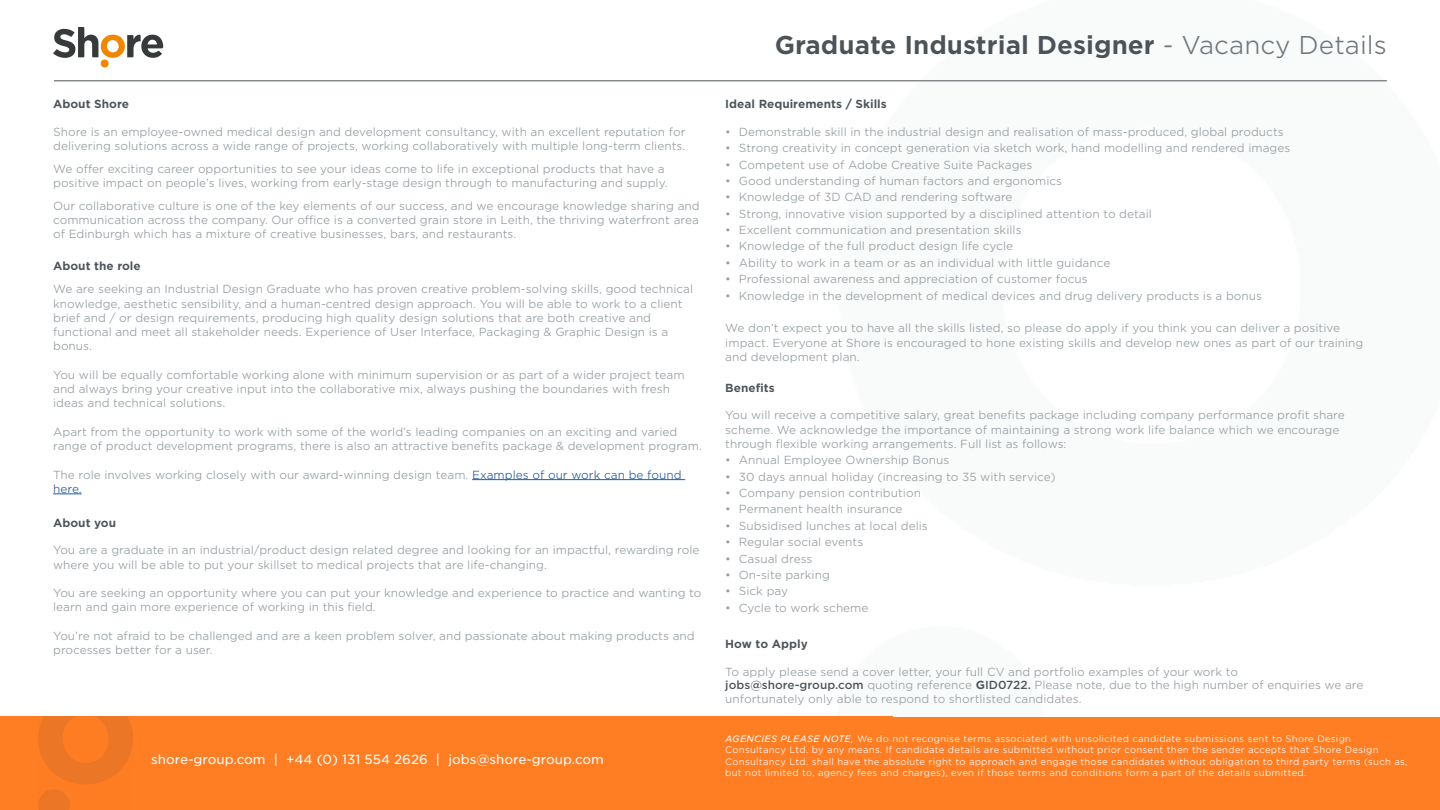
<style>
.page{position:relative;width:1440px;height:810px;background:#fff}
.page>*{position:absolute;margin:0;border:0;box-sizing:border-box;transform-origin:0 0}
.t1{font:700 24.75px "Gotham S Sm";color:#4c5358}
.t2{font:12.75px "Gotham S Sm";color:#fff}
.t3{font:300 11.25px/14.2px "Gotham S Sm";color:#939ba0}
.t4{font:700 11.25px "Gotham S Sm";color:#4c5358}
.t5{font:300 9px/11.2px "Gotham S Sm";letter-spacing:.03em;color:#fff}
.s1{color:#275b9b}
.s2{font-weight:300;color:#71797e}
.s3{font-weight:500;color:#4c5358}
.s4{font-weight:700;color:#4c5358}
.s5{font-weight:400;font-style:italic}
</style>
<div class="page">
<div style="left:882px;top:717px;width:558px;height:93px;background:#ff7e23"></div>
<svg style="left:53px;top:27px;width:110px;height:41px"></svg>
<hr style="left:54px;top:81px;width:1333px;height:1px;background:#4c5358">
<div style="left:0;top:717px;width:893px;height:93px;background:#ff7d23"></div>
<hr style="left:472px;top:479px;width:213px;height:1px;background:#275b9b">
<svg style="left:53px;top:494px;width:29px;height:1px"></svg>
<p class="t4" style="left:53px;top:96px;width:77px">About Shore</p>
<p class="t3" style="left:53px;top:124px;width:634px">Shore is an employee-owned medical design and development consultancy, with an excellent reputation for delivering solutions across a wide range of projects, working collaboratively with multiple long-term clients.</p>
<p class="t3" style="left:53px;top:161px;width:616px">We offer exciting career opportunities to see your ideas come to life in exceptional products that have a positive impact on people’s lives, working from early-stage design through to manufacturing and supply.</p>
<p class="t3" style="left:53px;top:198px;width:648px;text-align:justify">Our collaborative culture is one of the key elements of our success, and we encourage knowledge sharing and communication across the company. Our office is a converted grain store in Leith, the thriving waterfront area of Edinburgh which has a mixture of creative businesses, bars, and restaurants.</p>
<p class="t4" style="left:53px;top:258px;width:89px">About the role</p>
<p class="t3" style="left:53px;top:282px;width:642px">We are seeking an Industrial Design Graduate who has proven creative problem-solving skills, good technical knowledge, aesthetic sensibility, and a human-centred design approach. You will be able to work to a client brief and / or design requirements, producing high quality design solutions that are both creative and functional and meet all stakeholder needs. Experience of User Interface, Packaging &amp; Graphic Design is a bonus.</p>
<p class="t3" style="left:53px;top:367px;width:633px">You will be equally comfortable working alone with minimum supervision or as part of a wider project team and always bring your creative input into the collaborative mix, always pushing the boundaries with fresh ideas and technical solutions.</p>
<p class="t3" style="left:53px;top:424px;width:650px">Apart from the opportunity to work with some of the world’s leading companies on an exciting and varied range of product development programs, there is also an attractive benefits package &amp; development program.</p>
<p class="t3" style="left:53px;top:467px;width:630px">The role involves working closely with our award-winning design team. <span class="s1">Examples of our work can be found here.</span></p>
<p class="t4" style="left:53px;top:515px;width:65px">About you</p>
<p class="t3" style="left:53px;top:543px;width:648px">You are a graduate in an industrial/product design related degree and looking for an impactful, rewarding role where you will be able to put your skillset to medical projects that are life-changing.</p>
<p class="t3" style="left:53px;top:586px;width:650px">You are seeking an opportunity where you can put your knowledge and experience to practice and wanting to learn and gain more experience of working in this field.</p>
<p class="t3" style="left:53px;top:628px;width:643px">You’re not afraid to be challenged and are a keen problem solver, and passionate about making products and processes better for a user.</p>
<p class="t2" style="left:151px;top:751px;width:454px">shore-group.com | +44 (0) 131 554 2626 | jobs@shore-group.com</p>
<h1 class="t1" style="left:775px;top:28px;width:613px">Graduate Industrial Designer <span class="s2">- Vacancy Details</span></h1>
<p class="t4" style="left:725px;top:96px;width:163px">Ideal Requirements / Skills</p>
<p class="t3" style="left:725px;top:124px;width:560px">• Demonstrable skill in the industrial design and realisation of mass-produced, global products</p>
<p class="t3" style="left:725px;top:141px;width:567px">• Strong creativity in concept generation via sketch work, hand modelling and rendered images</p>
<p class="t3" style="left:725px;top:157px;width:309px">• Competent use of Adobe Creative Suite Packages</p>
<p class="t3" style="left:725px;top:173px;width:338px">• Good understanding of human factors and ergonomics</p>
<p class="t3" style="left:725px;top:190px;width:289px">• Knowledge of 3D CAD and rendering software</p>
<p class="t3" style="left:725px;top:206px;width:428px">• Strong, innovative vision supported by a disciplined attention to detail</p>
<p class="t3" style="left:725px;top:223px;width:298px">• Excellent communication and presentation skills</p>
<p class="t3" style="left:725px;top:239px;width:289px">• Knowledge of the full product design life cycle</p>
<p class="t3" style="left:725px;top:255px;width:387px">• Ability to work in a team or as an individual with little guidance</p>
<p class="t3" style="left:725px;top:272px;width:364px">• Professional awareness and appreciation of customer focus</p>
<p class="t3" style="left:725px;top:288px;width:538px">• Knowledge in the development of medical devices and drug delivery products is a bonus</p>
<p class="t3" style="left:725px;top:321px;width:640px">We don’t expect you to have all the skills listed, so please do apply if you think you can deliver a positive impact. Everyone at Shore is encouraged to hone existing skills and develop new ones as part of our training and development plan.</p>
<p class="t4" style="left:725px;top:380px;width:51px">Benefits</p>
<p class="t3" style="left:725px;top:408px;width:621px">You will receive a competitive salary, great benefits package including company performance profit share scheme. We acknowledge the importance of maintaining a strong work life balance which we encourage through flexible working arrangements. Full list as follows:</p>
<p class="t3" style="left:725px;top:453px;width:226px">• Annual Employee Ownership Bonus</p>
<p class="t3" style="left:725px;top:469px;width:332px">• 30 days annual holiday (increasing to 35 with service)</p>
<p class="t3" style="left:725px;top:485px;width:197px">• Company pension contribution</p>
<p class="t3" style="left:725px;top:502px;width:179px">• Permanent health insurance</p>
<p class="t3" style="left:725px;top:518px;width:204px">• Subsidised lunches at local delis</p>
<p class="t3" style="left:725px;top:535px;width:140px">• Regular social events</p>
<p class="t3" style="left:725px;top:551px;width:89px">• Casual dress</p>
<p class="t3" style="left:725px;top:567px;width:106px">• On-site parking</p>
<p class="t3" style="left:725px;top:584px;width:64px">• Sick pay</p>
<p class="t3" style="left:725px;top:600px;width:145px">• Cycle to work scheme</p>
<p class="t4" style="left:725px;top:636px;width:84px">How to Apply</p>
<p class="t3" style="left:725px;top:665px;width:640px;line-height:13.5px">To apply please send a cover letter, your full CV and portfolio examples of your work to <span class="s3">jobs@shore-group.com</span> quoting reference <span class="s4">G</span><span class="s3">ID0722.</span> Please note, due to the high number of enquiries we are unfortunately only able to respond to shortlisted candidates.</p>
<p class="t5" style="left:725px;top:733px;width:684px"><span class="s5">AGENCIES PLEASE NOTE,</span> We do not recognise terms associated with unsolicited candidate submissions sent to Shore Design Consultancy Ltd. by any means. If candidate details are submitted without prior consent then the sender accepts that Shore Design Consultancy Ltd. shall have the absolute right to approach and engage those candidates without obligation to third party terms (such as, but not limited to, agency fees and charges), even if those terms and conditions form a part of the details submitted.</p>
</div>
